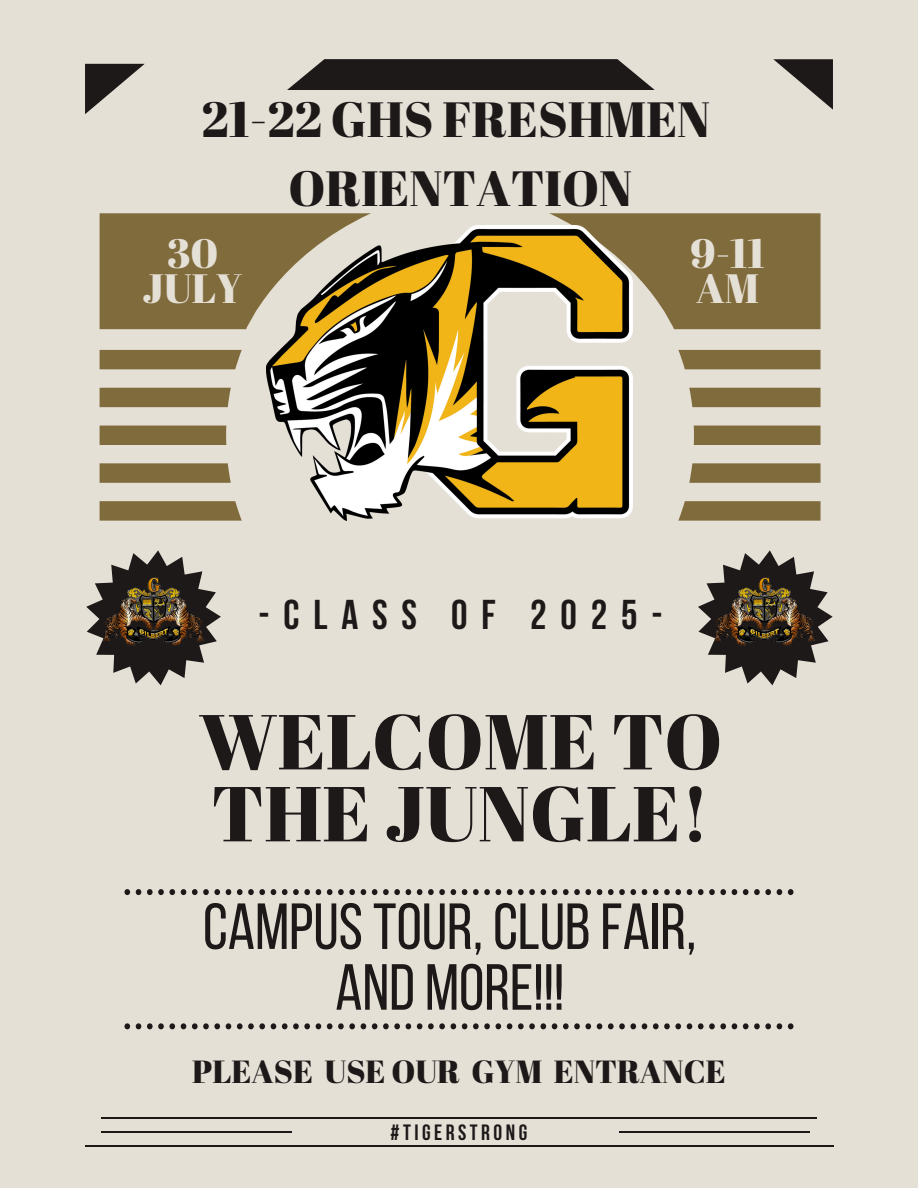
<style>
.page{position:relative;width:918px;height:1188px;background:#e5e0d6}
.page>*{position:absolute;margin:0;border:0;box-sizing:border-box;transform-origin:0 0}
.t1{font:77.55px/72px "Abril Fatface";color:#1d1919}
.t2{font:65.1px/60.8px "Bebas Neue";color:#1d1919;text-align:center}
.t3{font:49.5px "Abril Fatface";color:#1d1919}
.t4{font:700 41.55px "Bebas Neue";letter-spacing:.335em;color:#1d1919}
.t5{font:40.95px/35px "Abril Fatface";color:#e5e0d6}
.t6{font:32.1px "Abril Fatface";color:#1d1919}
.t7{font:700 22.05px "Bebas Neue";letter-spacing:.16em;color:#1d1919}
</style>
<div class="page">
<svg style="left:287px;top:59px;width:368px;height:31px;background:#322e2d"></svg>
<svg style="left:100px;top:501px;width:142px;height:19px;background:#836f41"></svg>
<svg style="left:100px;top:463px;width:131px;height:20px;background:#846f42"></svg>
<div style="left:100px;top:426px;width:126px;height:19px;background:#806b3c"></div>
<div style="left:100px;top:388px;width:131px;height:19px;background:#806b3c"></div>
<div style="left:100px;top:350px;width:142px;height:19px;background:#806b3c"></div>
<svg style="left:678px;top:501px;width:143px;height:19px;background:#836f42"></svg>
<svg style="left:689px;top:463px;width:132px;height:20px;background:#847042"></svg>
<div style="left:694px;top:426px;width:127px;height:19px;background:#806b3c"></div>
<div style="left:689px;top:388px;width:132px;height:19px;background:#806b3c"></div>
<div style="left:678px;top:350px;width:143px;height:19px;background:#806b3c"></div>
<div style="left:100px;top:213px;width:271px;height:116px;background:#806b3c"></div>
<svg style="left:549px;top:213px;width:272px;height:116px;background:#877346"></svg>
<svg style="left:773px;top:59px;width:60px;height:51px"></svg>
<svg style="left:85px;top:64px;width:60px;height:50px"></svg>
<hr style="left:85px;top:1145px;width:748px;height:2px;background:#1d1919">
<hr style="left:101px;top:1117px;width:716px;height:2px;background:#1d1919">
<hr style="left:101px;top:1132px;width:191px;height:1px;background:#1d1919">
<hr style="left:619px;top:1132px;width:190px;height:1px;background:#1d1919">
<svg style="left:86px;top:550px;width:135px;height:135px"></svg>
<svg style="left:698px;top:550px;width:135px;height:135px"></svg>
<svg style="left:124px;top:889px;width:669px;height:6px"></svg>
<svg style="left:124px;top:1023px;width:669px;height:6px"></svg>
<img style="left:266px;top:226px;width:367px;height:294px">
<img style="left:99px;top:572px;width:108px;height:78px">
<img style="left:710px;top:572px;width:108px;height:78px">
<p class="t3" style="left:202px;top:85px;width:510px">21-22 GHS FRESHMEN</p>
<p class="t3" style="left:289px;top:153px;width:345px">ORIENTATION</p>
<p class="t5" style="left:167px;top:235px;width:52px">30</p>
<p class="t5" style="left:143px;top:270px;width:101px">JULY</p>
<p class="t5" style="left:691px;top:235px;width:76px">9-11<br>AM</p>
<p class="t4" style="left:258px;top:598px;width:406px">-CLASS OF 2025-</p>
<p class="t1" style="left:199px;top:704px;width:525px">WELCOME TO<br>THE JUNGLE!</p>
<p class="t2" style="left:203px;top:902px;width:495px">CAMPUSTOUR, CLUBFAIR,<br>AND MORE!!!</p>
<p class="t6" style="left:192px;top:1049px;width:535px">PLEASE USE OUR GYM ENTRANCE</p>
<p class="t7" style="left:391px;top:1123px;width:138px">#TIGERSTRONG</p>
</div>
